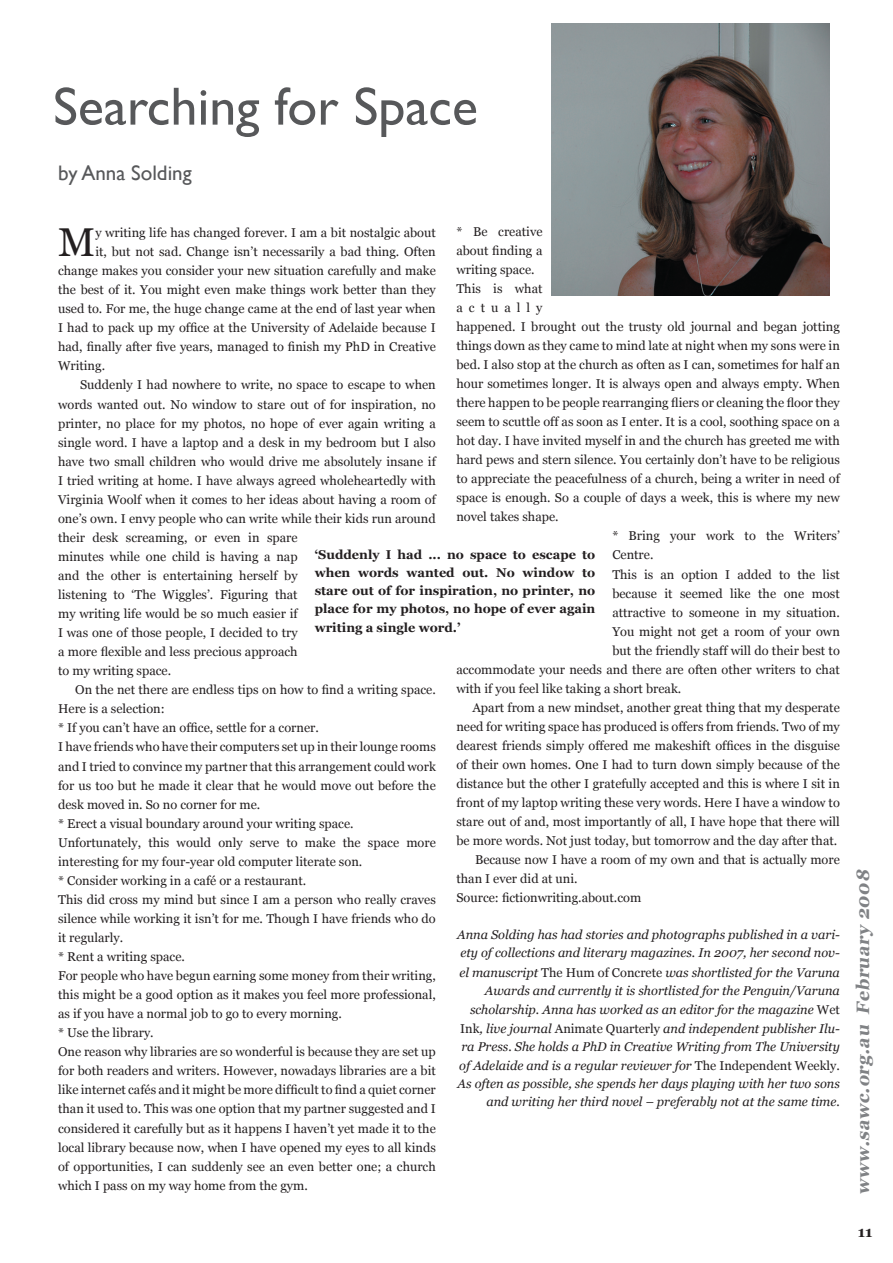
<style>
.page{position:relative;width:893px;height:1263px;background:#fff}
.page>*{position:absolute;margin:0;border:0;box-sizing:border-box;transform-origin:0 0}
.t1{font:54px "Gill Sans";color:#57585a}
.t2{font:40.2px "Georgia";color:#231f20}
.t3{font:21px "Gill Sans";color:#57585a}
.t4{font:italic 700 18px "Georgia";color:#808285}
.t5{font:700 15px "Georgia";color:#231f20}
.t6{font:12.75px "Georgia";color:#231f20}
.t7{font:italic 12.75px/18.5px "Georgia";color:#231f20;text-align:right}
.t8{font:700 12.75px/18.3px "Georgia";color:#231f20;text-align:justify}
.t9{font:12.75px "Georgia";letter-spacing:.475em;color:#231f20}
.s1{font-style:normal}
</style>
<div class="page">
<img style="left:551px;top:24px;width:278px;height:271px">
<h1 class="t1" style="left:53px;top:75px;width:426px">Searching for Space</h1>
<h3 class="t3" style="left:58px;top:160px;width:135px">by Anna Solding</h3>
<p class="t6" style="left:456px;top:224px;width:88px">* Be creative</p>
<p class="t6" style="left:456px;top:243px;width:88px">about finding a</p>
<p class="t6" style="left:456px;top:262px;width:80px">writing space.</p>
<p class="t6" style="left:456px;top:281px;width:88px">This is what</p>
<p class="t9" style="left:456px;top:300px;width:88px">actually</p>
<p class="t6" style="left:456px;top:319px;width:385px">happened. I brought out the trusty old journal and began jotting</p>
<p class="t6" style="left:456px;top:338px;width:385px">things down as they came to mind late at night when my sons were in</p>
<p class="t6" style="left:456px;top:357px;width:385px">bed. I also stop at the church as often as I can, sometimes for half an</p>
<p class="t6" style="left:456px;top:376px;width:385px">hour sometimes longer. It is always open and always empty. When</p>
<p class="t6" style="left:456px;top:395px;width:385px">there happen to be people rearranging fliers or cleaning the floor they</p>
<p class="t6" style="left:456px;top:414px;width:385px">seem to scuttle off as soon as I enter. It is a cool, soothing space on a</p>
<p class="t6" style="left:456px;top:433px;width:385px">hot day. I have invited myself in and the church has greeted me with</p>
<p class="t6" style="left:456px;top:453px;width:385px">hard pews and stern silence. You certainly don’t have to be religious</p>
<p class="t6" style="left:456px;top:472px;width:385px">to appreciate the peacefulness of a church, being a writer in need of</p>
<p class="t6" style="left:456px;top:491px;width:385px">space is enough. So a couple of days a week, this is where my new</p>
<p class="t6" style="left:456px;top:510px;width:104px">novel takes shape.</p>
<p class="t6" style="left:612px;top:529px;width:229px">* Bring your work to the Writers’</p>
<p class="t6" style="left:612px;top:548px;width:43px">Centre.</p>
<p class="t6" style="left:612px;top:567px;width:229px">This is an option I added to the list</p>
<p class="t6" style="left:612px;top:586px;width:229px">because it seemed like the one most</p>
<p class="t6" style="left:612px;top:605px;width:229px">attractive to someone in my situation.</p>
<p class="t6" style="left:612px;top:624px;width:229px">You might not get a room of your own</p>
<p class="t6" style="left:612px;top:643px;width:229px">but the friendly staff will do their best to</p>
<p class="t6" style="left:456px;top:662px;width:385px">accommodate your needs and there are often other writers to chat</p>
<p class="t6" style="left:456px;top:681px;width:226px">with if you feel like taking a short break.</p>
<p class="t6" style="left:472px;top:700px;width:369px">Apart from a new mindset, another great thing that my desperate</p>
<p class="t6" style="left:456px;top:719px;width:385px">need for writing space has produced is offers from friends. Two of my</p>
<p class="t6" style="left:456px;top:738px;width:385px">dearest friends simply offered me makeshift offices in the disguise</p>
<p class="t6" style="left:456px;top:757px;width:385px">of their own homes. One I had to turn down simply because of the</p>
<p class="t6" style="left:456px;top:776px;width:385px">distance but the other I gratefully accepted and this is where I sit in</p>
<p class="t6" style="left:456px;top:795px;width:385px">front of my laptop writing these very words. Here I have a window to</p>
<p class="t6" style="left:456px;top:814px;width:385px">stare out of and, most importantly of all, I have hope that there will</p>
<p class="t6" style="left:456px;top:834px;width:382px">be more words. Not just today, but tomorrow and the day after that.</p>
<p class="t6" style="left:475px;top:853px;width:366px">Because now I have a room of my own and that is actually more</p>
<p class="t6" style="left:456px;top:872px;width:123px">than I ever did at uni.</p>
<p class="t6" style="left:456px;top:891px;width:186px">Source: fictionwriting.about.com</p>
<p class="t7" style="left:457px;top:926px;width:384px">Anna Solding has had stories and photographs published in a vari&shy;ety of collections and literary magazines. In 2007, her second nov&shy;el manuscript <span class="s1">The Hum of Concrete</span> was shortlisted for the Varuna Awards and currently it is shortlisted for the Penguin/Varuna scholarship. Anna has worked as an editor for the magazine <span class="s1">Wet Ink</span>, live journal <span class="s1">Animate Quarterly</span> and independent publisher Ilu&shy;ra Press. She holds a PhD in Creative Writing from The University of Adelaide and is a regular reviewer for <span class="s1">The Independent Weekly.<br></span>As often as possible, she spends her days playing with her two sons and writing her third novel – preferably not at the same time.</p>
<h2 class="t2" style="left:58px;top:219px;width:39px">M</h2>
<p class="t6" style="left:95px;top:225px;width:342px">y writing life has changed forever. I am a bit nostalgic about</p>
<p class="t6" style="left:95px;top:244px;width:342px">it, but not sad. Change isn’t necessarily a bad thing. Often</p>
<p class="t6" style="left:58px;top:263px;width:379px">change makes you consider your new situation carefully and make</p>
<p class="t6" style="left:58px;top:283px;width:379px">the best of it. You might even make things work better than they</p>
<p class="t6" style="left:58px;top:302px;width:379px">used to. For me, the huge change came at the end of last year when</p>
<p class="t6" style="left:58px;top:321px;width:379px">I had to pack up my office at the University of Adelaide because I</p>
<p class="t6" style="left:58px;top:340px;width:379px">had, finally after five years, managed to finish my PhD in Creative</p>
<p class="t6" style="left:58px;top:359px;width:49px">Writing.</p>
<p class="t6" style="left:80px;top:378px;width:357px">Suddenly I had nowhere to write, no space to escape to when</p>
<p class="t6" style="left:58px;top:397px;width:379px">words wanted out. No window to stare out of for inspiration, no</p>
<p class="t6" style="left:58px;top:416px;width:379px">printer, no place for my photos, no hope of ever again writing a</p>
<p class="t6" style="left:58px;top:435px;width:379px">single word. I have a laptop and a desk in my bedroom but I also</p>
<p class="t6" style="left:58px;top:454px;width:379px">have two small children who would drive me absolutely insane if</p>
<p class="t6" style="left:58px;top:473px;width:379px">I tried writing at home. I have always agreed wholeheartedly with</p>
<p class="t6" style="left:58px;top:492px;width:379px">Virginia Woolf when it comes to her ideas about having a room of</p>
<p class="t6" style="left:58px;top:511px;width:379px">one’s own. I envy people who can write while their kids run around</p>
<p class="t6" style="left:58px;top:530px;width:241px">their desk screaming, or even in spare</p>
<p class="t6" style="left:58px;top:549px;width:241px">minutes while one child is having a nap</p>
<p class="t6" style="left:58px;top:568px;width:241px">and the other is entertaining herself by</p>
<p class="t6" style="left:58px;top:587px;width:241px">listening to ‘The Wiggles’. Figuring that</p>
<p class="t6" style="left:58px;top:606px;width:241px">my writing life would be so much easier if</p>
<p class="t6" style="left:58px;top:625px;width:241px">I was one of those people, I decided to try</p>
<p class="t6" style="left:58px;top:644px;width:241px">a more flexible and less precious approach</p>
<p class="t6" style="left:58px;top:664px;width:115px">to my writing space.</p>
<p class="t6" style="left:75px;top:683px;width:362px">On the net there are endless tips on how to find a writing space.</p>
<p class="t6" style="left:58px;top:702px;width:108px">Here is a selection:</p>
<p class="t6" style="left:58px;top:721px;width:262px">* If you can’t have an office, settle for a corner.</p>
<p class="t6" style="left:58px;top:740px;width:379px">I have friends who have their computers set up in their lounge rooms</p>
<p class="t6" style="left:58px;top:759px;width:379px">and I tried to convince my partner that this arrangement could work</p>
<p class="t6" style="left:58px;top:778px;width:379px">for us too but he made it clear that he would move out before the</p>
<p class="t6" style="left:58px;top:797px;width:204px">desk moved in. So no corner for me.</p>
<p class="t6" style="left:58px;top:816px;width:297px">* Erect a visual boundary around your writing space.</p>
<p class="t6" style="left:58px;top:835px;width:379px">Unfortunately, this would only serve to make the space more</p>
<p class="t6" style="left:58px;top:854px;width:306px">interesting for my four-year old computer literate son.</p>
<p class="t6" style="left:58px;top:873px;width:250px">* Consider working in a café or a restaurant.</p>
<p class="t6" style="left:58px;top:892px;width:379px">This did cross my mind but since I am a person who really craves</p>
<p class="t6" style="left:58px;top:911px;width:379px">silence while working it isn’t for me. Though I have friends who do</p>
<p class="t6" style="left:58px;top:930px;width:67px">it regularly.</p>
<p class="t6" style="left:58px;top:949px;width:128px">* Rent a writing space.</p>
<p class="t6" style="left:58px;top:968px;width:379px">For people who have begun earning some money from their writing,</p>
<p class="t6" style="left:58px;top:987px;width:379px">this might be a good option as it makes you feel more professional,</p>
<p class="t6" style="left:58px;top:1006px;width:285px">as if you have a normal job to go to every morning.</p>
<p class="t6" style="left:58px;top:1025px;width:97px">* Use the library.</p>
<p class="t6" style="left:58px;top:1045px;width:379px">One reason why libraries are so wonderful is because they are set up</p>
<p class="t6" style="left:58px;top:1064px;width:379px">for both readers and writers. However, nowadays libraries are a bit</p>
<p class="t6" style="left:58px;top:1083px;width:379px">like internet cafés and it might be more difficult to find a quiet corner</p>
<p class="t6" style="left:58px;top:1102px;width:379px">than it used to. This was one option that my partner suggested and I</p>
<p class="t6" style="left:58px;top:1121px;width:379px">considered it carefully but as it happens I haven’t yet made it to the</p>
<p class="t6" style="left:58px;top:1140px;width:379px">local library because now, when I have opened my eyes to all kinds</p>
<p class="t6" style="left:58px;top:1159px;width:379px">of opportunities, I can suddenly see an even better one; a church</p>
<p class="t6" style="left:58px;top:1178px;width:251px">which I pass on my way home from the gym.</p>
<p class="t8" style="left:315px;top:545px;width:282px">‘Suddenly I had ... no space to escape to when words wanted out. No window to stare out of for inspiration, no printer, no place for my photos, no hope of ever again writing a single word.’</p>
<h3 class="t4" style="left:853px;top:1195px;width:330px;rotate:-90deg">www.sawc.org.au February 2008</h3>
<p class="t5" style="left:858px;top:1224px;width:16px">11</p>
</div>
